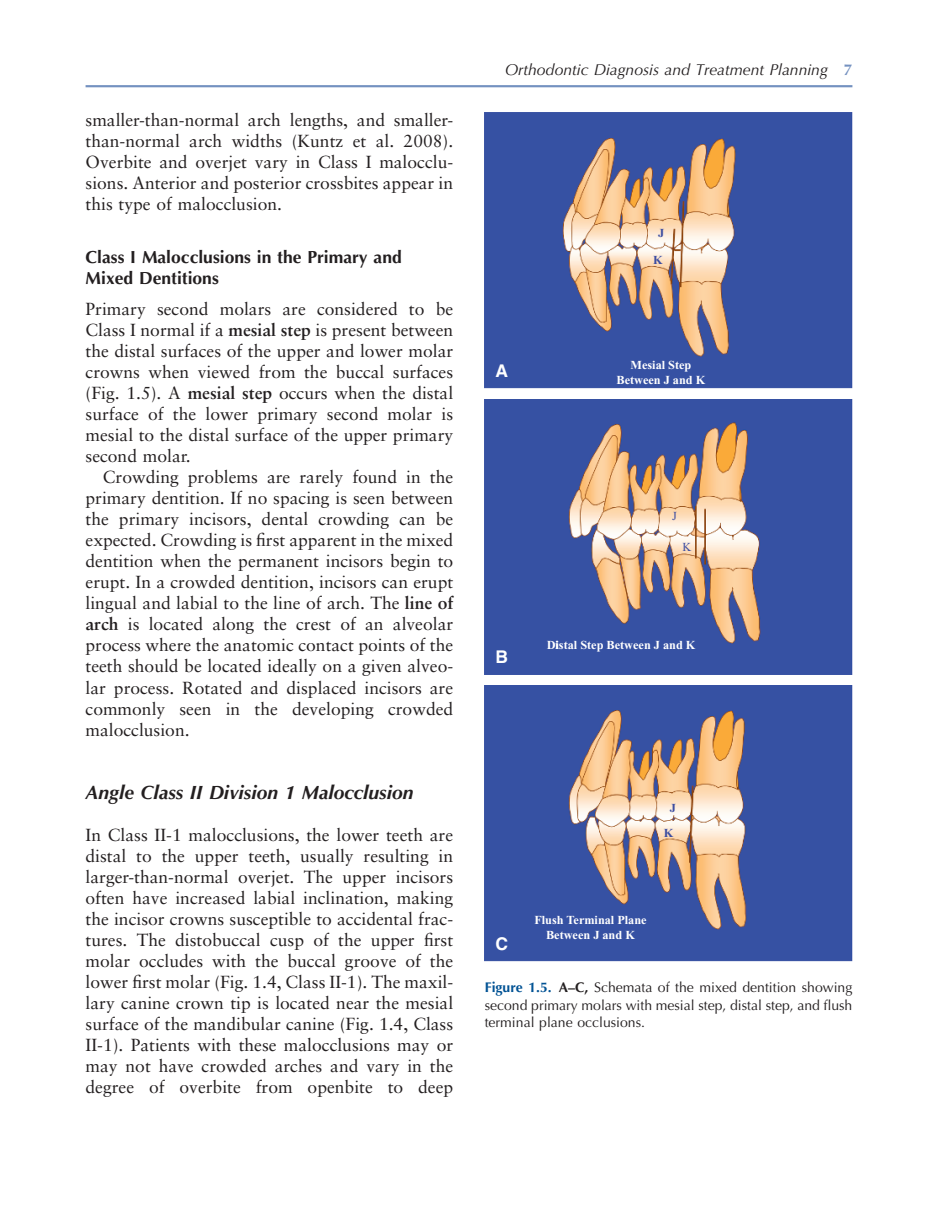
<style>
.page{position:relative;width:938px;height:1221px;background:#fff}
.page>*{position:absolute;margin:0;border:0;box-sizing:border-box;transform-origin:0 0}
.t1{font:italic 700 19.25px "Optima";color:#231f20}
.t2{font:17.5px/21px "Sabon";color:#231f20;text-align:justify}
.t3{font:700 17.5px/21px "Optima";color:#231f20}
.t4{font:700 17.5px "Helvetica LT Std";color:#fff}
.t5{font:italic 15.75px "Optima";color:#231f20}
.t6{font:14px/17.5px "Optima";color:#231f20;text-align:justify}
.t7{font:700 12.25px/14.7px "Times New Roman";color:#fff;text-align:center}
.t8{font:700 12.25px/24.5px "Times New Roman";color:#3d4ea1;text-align:center}
.t9{font:12.25px "Times New Roman";color:#3d4ea1}
.s1{font-weight:700}
.s2{font-weight:700;font-style:normal;color:#7491c0}
.s3{font-weight:700;color:#005294}
</style>
<div class="page">
<hr style="left:86px;top:85px;width:766px;height:2px;background:#7491c0">
<img style="left:485px;top:113px;width:367px;height:275px">
<img style="left:485px;top:399px;width:367px;height:275px">
<img style="left:485px;top:685px;width:367px;height:276px">
<p class="t2" style="left:86px;top:111px;width:369px">smaller - than - normal arch lengths, and smaller - than - normal arch widths (Kuntz et al. 2008 ).<br>Overbite and overjet vary in Class I malocclu&shy;sions. Anterior and posterior crossbites appear in this type of malocclusion.</p>
<p class="t3" style="left:86px;top:248px;width:318px">Class I Malocclusions in the Primary and<br>Mixed Dentitions</p>
<p class="t2" style="left:86px;top:300px;width:369px">Primary second molars are considered to be Class I normal if a <span class="s1">mesial step</span> is present between the distal surfaces of the upper and lower molar crowns when viewed from the buccal surfaces (Fig. 1.5 ). A <span class="s1">mesial step</span> occurs when the distal surface of the lower primary second molar is mesial to the distal surface of the upper primary second molar.</p>
<p class="t2" style="left:86px;top:468px;width:369px;text-indent:17px">Crowding problems are rarely found in the primary dentition. If no spacing is seen between the primary incisors, dental crowding can be expected. Crowding is first apparent in the mixed dentition when the permanent incisors begin to erupt. In a crowded dentition, incisors can erupt lingual and labial to the line of arch. The <span class="s1">line of arch</span> is located along the crest of an alveolar process where the anatomic contact points of the teeth should be located ideally on a given alveo&shy;lar process. Rotated and displaced incisors are commonly seen in the developing crowded malocclusion.</p>
<p class="t1" style="left:86px;top:784px;width:329px">Angle Class II Division 1 Malocclusion</p>
<p class="t2" style="left:86px;top:825px;width:369px">In Class II - 1 malocclusions, the lower teeth are distal to the upper teeth, usually resulting in larger - than - normal overjet. The upper incisors often have increased labial inclination, making the incisor crowns susceptible to accidental frac&shy;tures. The distobuccal cusp of the upper first molar occludes with the buccal groove of the lower first molar (Fig. 1.4 , Class II - 1). The maxil&shy;lary canine crown tip is located near the mesial surface of the mandibular canine (Fig. 1.4 , Class II - 1). Patients with these malocclusions may or may not have crowded arches and vary in the degree of overbite from openbite to deep</p>
<p class="t5" style="left:505px;top:63px;width:349px">Orthodontic Diagnosis and Treatment Planning <span class="s2">7</span></p>
<p class="t4" style="left:495px;top:361px;width:14px">A</p>
<p class="t8" style="left:658px;top:222px;width:8px">J</p>
<p class="t8" style="left:653px;top:249px;width:11px">K</p>
<p class="t7" style="left:616px;top:359px;width:90px">Mesial Step<br>Between J and K</p>
<p class="t4" style="left:495px;top:647px;width:14px">B</p>
<p class="t9" style="left:672px;top:511px;width:6px">J</p>
<p class="t9" style="left:682px;top:542px;width:10px">K</p>
<p class="t7" style="left:546px;top:638px;width:150px">Distal Step Between J and K</p>
<p class="t8" style="left:664px;top:797px;width:14px">J<br>K</p>
<p class="t4" style="left:495px;top:934px;width:14px">C</p>
<p class="t7" style="left:534px;top:914px;width:114px">Flush Terminal Plane<br>Between J and K</p>
<p class="t6" style="left:485px;top:980px;width:369px"><span class="s3">Figure 1.5.</span> <span class="s1">A – C,</span> Schemata of the mixed dentition showing second primary molars with mesial step, distal step, and flush terminal plane occlusions.</p>
</div>
